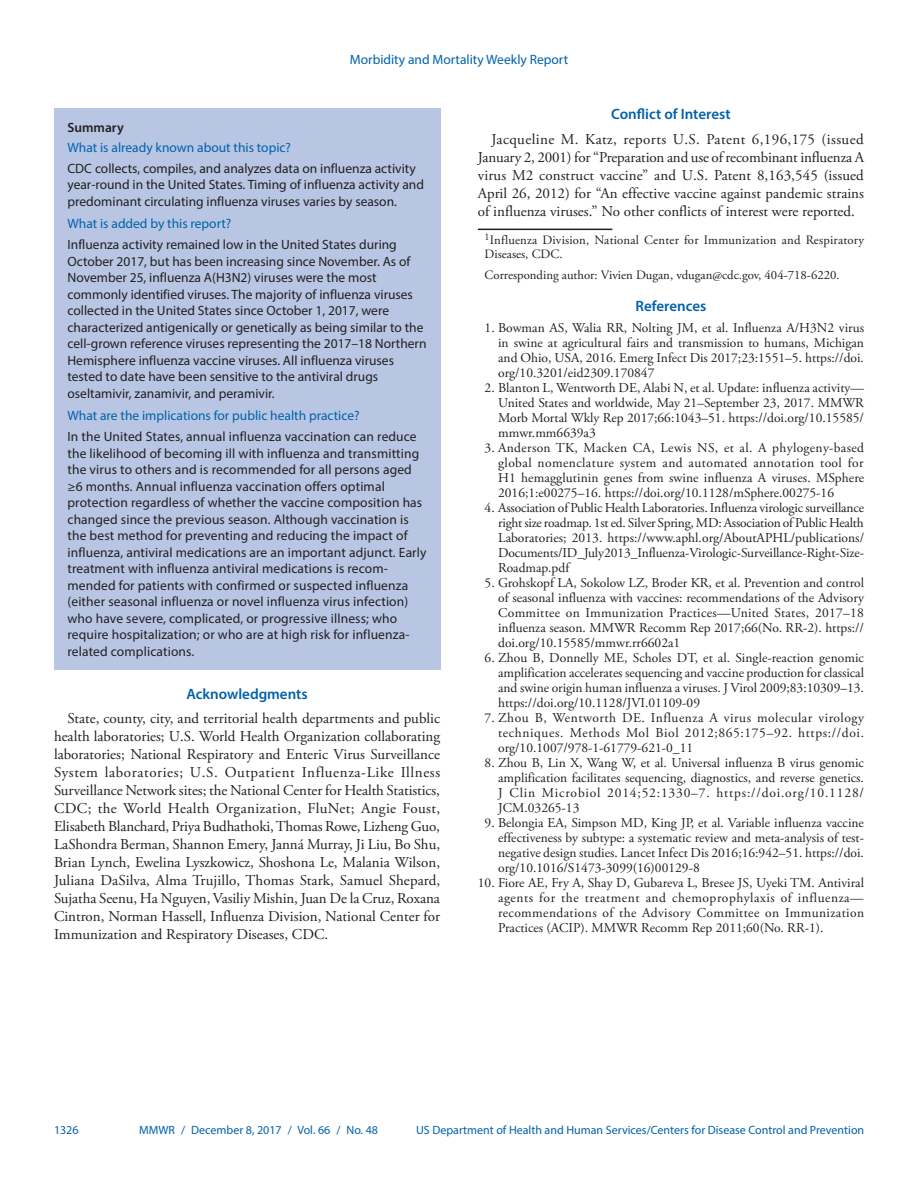
<style>
.page{position:relative;width:918px;height:1188px;background:#fff}
.page>*{position:absolute;margin:0;border:0;box-sizing:border-box;transform-origin:0 0}
.t1{font:15px/18px "Adobe Garamond Pro";color:#231f20;text-align:justify}
.t2{font:600 15px "Myriad Pro";color:#0161ab}
.t3{font:13.5px/15px "Adobe Garamond Pro";color:#231f20;text-align:justify}
.t4{font:13.5px/16.5px "Myriad Pro";letter-spacing:.005em;color:#231f20}
.t5{font:13.5px "Myriad Pro";color:#0161ab}
.t6{font:600 13.5px "Myriad Pro";color:#231f20}
.t7{font:12.75px/14.2px "Adobe Garamond Pro";color:#231f20}
.t8{font:12px "Myriad Pro";color:#0161ab}
</style>
<div class="page">
<div style="left:54px;top:108px;width:386px;height:561px;background:#b8c6e3"></div>
<hr style="left:478px;top:229px;width:134px;height:1px;background:#231f20">
<p class="t5" style="left:350px;top:51px;width:220px">Morbidity and Mortality Weekly Report</p>
<p class="t6" style="left:68px;top:119px;width:58px">Summary</p>
<p class="t5" style="left:68px;top:139px;width:225px">What is already known about this topic?</p>
<p class="t4" style="left:68px;top:160px;width:358px">CDC collects, compiles, and analyzes data on influenza activity year-round in the United States. Timing of influenza activity and predominant circulating influenza viruses varies by season.</p>
<p class="t5" style="left:68px;top:216px;width:165px">What is added by this report?</p>
<p class="t4" style="left:68px;top:236px;width:361px">Influenza activity remained low in the United States during October 2017, but has been increasing since November. As of November 25, influenza A(H3N2) viruses were the most commonly identified viruses. The majority of influenza viruses collected in the United States since October 1, 2017, were characterized antigenically or genetically as being similar to the cell-grown reference viruses representing the 2017–18 Northern Hemisphere influenza vaccine viruses. All influenza viruses tested to date have been sensitive to the antiviral drugs oseltamivir, zanamivir, and peramivir.</p>
<p class="t5" style="left:68px;top:408px;width:294px">What are the implications for public health practice?</p>
<p class="t4" style="left:68px;top:428px;width:361px">In the United States, annual influenza vaccination can reduce the likelihood of becoming ill with influenza and transmitting the virus to others and is recommended for all persons aged ≥6 months. Annual influenza vaccination offers optimal protection regardless of whether the vaccine composition has changed since the previous season. Although vaccination is the best method for preventing and reducing the impact of influenza, antiviral medications are an important adjunct. Early treatment with influenza antiviral medications is recom&shy;mended for patients with confirmed or suspected influenza (either seasonal influenza or novel influenza virus infection) who have severe, complicated, or progressive illness; who require hospitalization; or who are at high risk for influenza&shy;related complications.</p>
<p class="t2" style="left:186px;top:684px;width:123px">Acknowledgments</p>
<p class="t1" style="left:54px;top:710px;width:388px;text-indent:14px">State, county, city, and territorial health departments and public health laboratories; U.S. World Health Organization collaborating laboratories; National Respiratory and Enteric Virus Surveillance System laboratories; U.S. Outpatient Influenza-Like Illness Surveillance Network sites; the National Center for Health Statistics, CDC; the World Health Organization, FluNet; Angie Foust, Elisabeth Blanchard, Priya Budhathoki, Thomas Rowe, Lizheng Guo, LaShondra Berman, Shannon Emery, Janná Murray, Ji Liu, Bo Shu, Brian Lynch, Ewelina Lyszkowicz, Shoshona Le, Malania Wilson, Juliana DaSilva, Alma Trujillo, Thomas Stark, Samuel Shepard, Sujatha Seenu, Ha Nguyen, Vasiliy Mishin, Juan De la Cruz, Roxana Cintron, Norman Hassell, Influenza Division, National Center for Immunization and Respiratory Diseases, CDC.</p>
<p class="t2" style="left:611px;top:105px;width:121px">Conflict of Interest</p>
<p class="t1" style="left:478px;top:131px;width:388px;text-indent:14px">Jacqueline M. Katz, reports U.S. Patent 6,196,175 (issued January 2, 2001) for “Preparation and use of recombinant influenza A virus M2 construct vaccine” and U.S. Patent 8,163,545 (issued April 26, 2012) for “An effective vaccine against pandemic strains of influenza viruses.” No other conflicts of interest were reported.</p>
<p class="t7" style="left:485px;top:233px;width:381px"><sup>1</sup>Influenza Division, National Center for Immunization and Respiratory<br>Diseases, CDC.</p>
<p class="t7" style="left:485px;top:268px;width:357px">Corresponding author: Vivien Dugan, vdugan@cdc.gov, 404-718-6220.</p>
<p class="t2" style="left:636px;top:296px;width:72px">References</p>
<p class="t3" style="left:498px;top:321px;width:367px;text-indent:-14px">1. Bowman AS, Walia RR, Nolting JM, et al. Influenza A/H3N2 virus in swine at agricultural fairs and transmission to humans, Michigan and Ohio, USA, 2016. Emerg Infect Dis 2017;23:1551–5. https://doi. org/10.3201/eid2309.170847</p>
<p class="t3" style="left:498px;top:381px;width:367px;text-indent:-14px">2. Blanton L, Wentworth DE, Alabi N, et al. Update: influenza activity— United States and worldwide, May 21–September 23, 2017. MMWR Morb Mortal Wkly Rep 2017;66:1043–51. https://doi.org/10.15585/ mmwr.mm6639a3</p>
<p class="t3" style="left:498px;top:441px;width:368px;text-indent:-14px">3. Anderson TK, Macken CA, Lewis NS, et al. A phylogeny-based global nomenclature system and automated annotation tool for H1 hemagglutinin genes from swine influenza A viruses. MSphere 2016;1:e00275–16. https://doi.org/10.1128/mSphere.00275-16</p>
<p class="t3" style="left:498px;top:501px;width:367px;text-indent:-14px">4. Association of Public Health Laboratories. Influenza virologic surveillance right size roadmap. 1st ed. Silver Spring, MD: Association of Public Health Laboratories; 2013. https://www.aphl.org/AboutAPHL/publications/ Documents/ID_July2013_Influenza-Virologic-Surveillance-Right-Size-Roadmap.pdf</p>
<p class="t3" style="left:498px;top:576px;width:367px;text-indent:-14px">5. Grohskopf LA, Sokolow LZ, Broder KR, et al. Prevention and control of seasonal influenza with vaccines: recommendations of the Advisory Committee on Immunization Practices—United States, 2017–18 influenza season. MMWR Recomm Rep 2017;66(No. RR-2). https:// doi.org/10.15585/mmwr.rr6602a1</p>
<p class="t3" style="left:498px;top:651px;width:367px;text-indent:-14px">6. Zhou B, Donnelly ME, Scholes DT, et al. Single-reaction genomic amplification accelerates sequencing and vaccine production for classical and swine origin human influenza a viruses. J Virol 2009;83:10309–13. https://doi.org/10.1128/JVI.01109-09</p>
<p class="t3" style="left:498px;top:711px;width:367px;text-indent:-14px">7. Zhou B, Wentworth DE. Influenza A virus molecular virology techniques. Methods Mol Biol 2012;865:175–92. https://doi. org/10.1007/978-1-61779-621-0_11</p>
<p class="t3" style="left:498px;top:756px;width:367px;text-indent:-14px">8. Zhou B, Lin X, Wang W, et al. Universal influenza B virus genomic amplification facilitates sequencing, diagnostics, and reverse genetics.<br>J Clin Microbiol 2014;52:1330–7. https://doi.org/10.1128/ JCM.03265-13</p>
<p class="t3" style="left:498px;top:816px;width:367px;text-indent:-14px">9. Belongia EA, Simpson MD, King JP, et al. Variable influenza vaccine effectiveness by subtype: a systematic review and meta-analysis of test&shy;negative design studies. Lancet Infect Dis 2016;16:942–51. https://doi. org/10.1016/S1473-3099(16)00129-8</p>
<p class="t3" style="left:498px;top:876px;width:367px;text-indent:-20px">10. Fiore AE, Fry A, Shay D, Gubareva L, Bresee JS, Uyeki TM. Antiviral agents for the treatment and chemoprophylaxis of influenza— recommendations of the Advisory Committee on Immunization Practices (ACIP). MMWR Recomm Rep 2011;60(No. RR-1).</p>
<p class="t8" style="left:54px;top:1123px;width:26px">1326</p>
<p class="t8" style="left:139px;top:1123px;width:240px">MMWR / December 8, 2017 / Vol. 66 / No. 48</p>
<p class="t8" style="left:416px;top:1123px;width:450px">US Department of Health and Human Services/Centers for Disease Control and Prevention</p>
</div>
